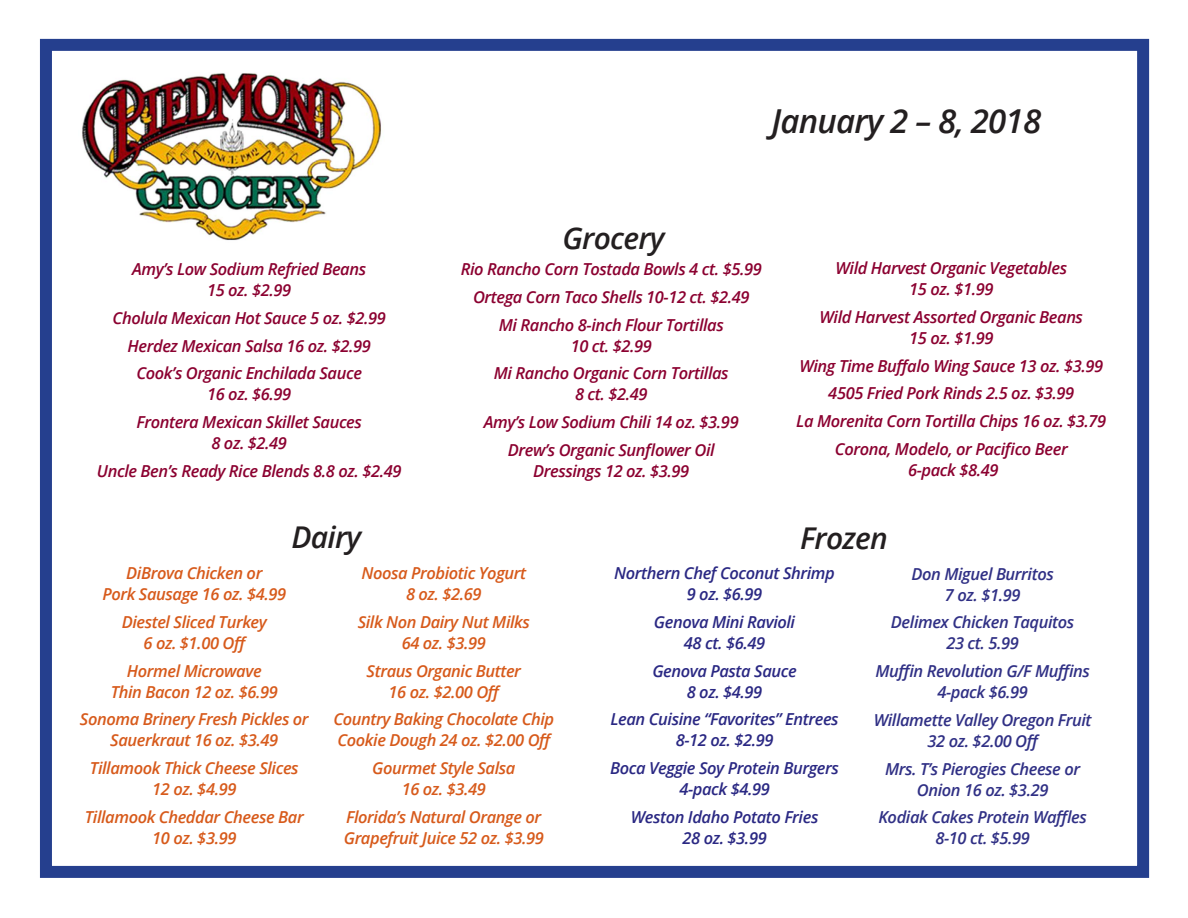
<style>
.page{position:relative;width:1188px;height:918px;background:#fff}
.page>*{position:absolute;margin:0;border:0;box-sizing:border-box;transform-origin:0 0}
.t1{font:italic 600 33px "Open Sans";letter-spacing:-.025em;color:#231f20}
.t2{font:italic 600 30px "Open Sans";letter-spacing:-.025em;color:#231f20}
.t3{font:italic 600 16.5px/27.8px "Open Sans";letter-spacing:-.025em;color:#8b0130;text-align:center}
.t4{font:italic 600 16.5px/21px "Open Sans";letter-spacing:-.025em;color:#d75a1b;text-align:center}
.t5{font:italic 600 16.5px/21px "Open Sans";letter-spacing:-.025em;color:#303085;text-align:center}
.t6{font:italic 600 16.5px/21px "Open Sans";letter-spacing:-.025em;color:#2a2883;text-align:center}
</style>
<div class="page">
<div style="left:40px;top:39px;width:1109px;height:839px;border:12px solid #253f8e"></div>
<img style="left:79px;top:51px;width:305px;height:190px">
<p class="t3" style="left:132px;top:258px;width:235px;line-height:21px">Amy’s Low Sodium Refried Beans<br>15 oz. $2.99</p>
<p class="t3" style="left:113px;top:304px;width:275px">Cholula Mexican Hot Sauce 5 oz. $2.99<br>Herdez Mexican Salsa 16 oz. $2.99<br>Cook’s Organic Enchilada Sauce</p>
<p class="t3" style="left:136px;top:380px;width:227px">16 oz. $6.99<br>Frontera Mexican Skillet Sauces</p>
<p class="t3" style="left:97px;top:429px;width:306px">8 oz. $2.49<br>Uncle Ben’s Ready Rice Blends 8.8 oz. $2.49</p>
<h2 class="t2" style="left:562px;top:218px;width:104px">Grocery</h2>
<h1 class="t1" style="left:772px;top:99px;width:271px">January 2 – 8, 2018</h1>
<p class="t3" style="left:461px;top:255px;width:303px">Rio Rancho Corn Tostada Bowls 4 ct. $5.99<br>Ortega Corn Taco Shells 10-12 ct. $2.49<br>Mi Rancho 8-inch Flour Tortillas</p>
<p class="t3" style="left:494px;top:331px;width:236px">10 ct. $2.99<br>Mi Rancho Organic Corn Tortillas</p>
<p class="t3" style="left:484px;top:380px;width:256px">8 ct. $2.49<br>Amy’s Low Sodium Chili 14 oz. $3.99<br>Drew’s Organic Sunflower Oil</p>
<p class="t3" style="left:533px;top:457px;width:158px">Dressings 12 oz. $3.99</p>
<p class="t3" style="left:836px;top:257px;width:233px;line-height:21px">Wild Harvest Organic Vegetables<br>15 oz. $1.99</p>
<p class="t3" style="left:820px;top:306px;width:265px;line-height:21px">Wild Harvest Assorted Organic Beans<br>15 oz. $1.99</p>
<p class="t3" style="left:796px;top:351px;width:312px">Wing Time Buffalo Wing Sauce 13 oz. $3.99<br>4505 Fried Pork Rinds 2.5 oz. $3.99<br>La Morenita Corn Tortilla Chips 16 oz. $3.79<br>Corona, Modelo, or Pacifico Beer</p>
<p class="t3" style="left:908px;top:456px;width:92px">6-pack $8.49</p>
<h2 class="t2" style="left:292px;top:517px;width:71px">Dairy</h2>
<h2 class="t2" style="left:800px;top:517px;width:89px">Frozen</h2>
<p class="t6" style="left:614px;top:562px;width:222px">Northern Chef Coconut Shrimp<br>9 oz. $6.99</p>
<p class="t6" style="left:654px;top:611px;width:143px">Genova Mini Ravioli<br>48 ct. $6.49</p>
<p class="t6" style="left:652px;top:660px;width:146px">Genova Pasta Sauce<br>8 oz. $4.99</p>
<p class="t6" style="left:610px;top:708px;width:230px">Lean Cuisine “Favorites” Entrees<br>8-12 oz. $2.99</p>
<p class="t6" style="left:610px;top:757px;width:230px">Boca Veggie Soy Protein Burgers<br>4-pack $4.99</p>
<p class="t6" style="left:631px;top:806px;width:189px">Weston Idaho Potato Fries<br>28 oz. $3.99</p>
<p class="t4" style="left:102px;top:562px;width:185px">DiBrova Chicken or<br>Pork Sausage 16 oz. $4.99</p>
<p class="t4" style="left:122px;top:611px;width:147px">Diestel Sliced Turkey<br>6 oz. $1.00 Off</p>
<p class="t4" style="left:111px;top:660px;width:169px">Hormel Microwave<br>Thin Bacon 12 oz. $6.99</p>
<p class="t4" style="left:80px;top:708px;width:230px">Sonoma Brinery Fresh Pickles or<br>Sauerkraut 16 oz. $3.49</p>
<p class="t4" style="left:90px;top:757px;width:210px">Tillamook Thick Cheese Slices<br>12 oz. $4.99</p>
<p class="t4" style="left:85px;top:806px;width:220px">Tillamook Cheddar Cheese Bar<br>10 oz. $3.99</p>
<p class="t4" style="left:361px;top:562px;width:166px">Noosa Probiotic Yogurt<br>8 oz. $2.69</p>
<p class="t4" style="left:358px;top:611px;width:174px">Silk Non Dairy Nut Milks<br>64 oz. $3.99</p>
<p class="t4" style="left:367px;top:660px;width:156px">Straus Organic Butter<br>16 oz. $2.00 Off</p>
<p class="t4" style="left:333px;top:709px;width:222px;text-align:left">Country Baking Chocolate Chip<br>Cookie Dough 24 oz. $2.00 Off</p>
<p class="t4" style="left:372px;top:757px;width:145px">Gourmet Style Salsa<br>16 oz. $3.49</p>
<p class="t4" style="left:344px;top:806px;width:202px;text-align:left">Florida’s Natural Orange or<br>Grapefruit Juice 52 oz. $3.99</p>
<p class="t5" style="left:911px;top:563px;width:144px">Don Miguel Burritos<br>7 oz. $1.99</p>
<p class="t5" style="left:891px;top:612px;width:185px">Delimex Chicken Taquitos<br>23 ct. 5.99</p>
<p class="t5" style="left:875px;top:660px;width:216px">Muffin Revolution G/F Muffins<br>4-pack $6.99</p>
<p class="t5" style="left:874px;top:709px;width:219px">Willamette Valley Oregon Fruit<br>32 oz. $2.00 Off</p>
<p class="t5" style="left:885px;top:758px;width:197px">Mrs. T’s Pierogies Cheese or<br>Onion 16 oz. $3.29</p>
<p class="t5" style="left:878px;top:807px;width:210px">Kodiak Cakes Protein Waffles<br>8-10 ct. $5.99</p>
</div>
